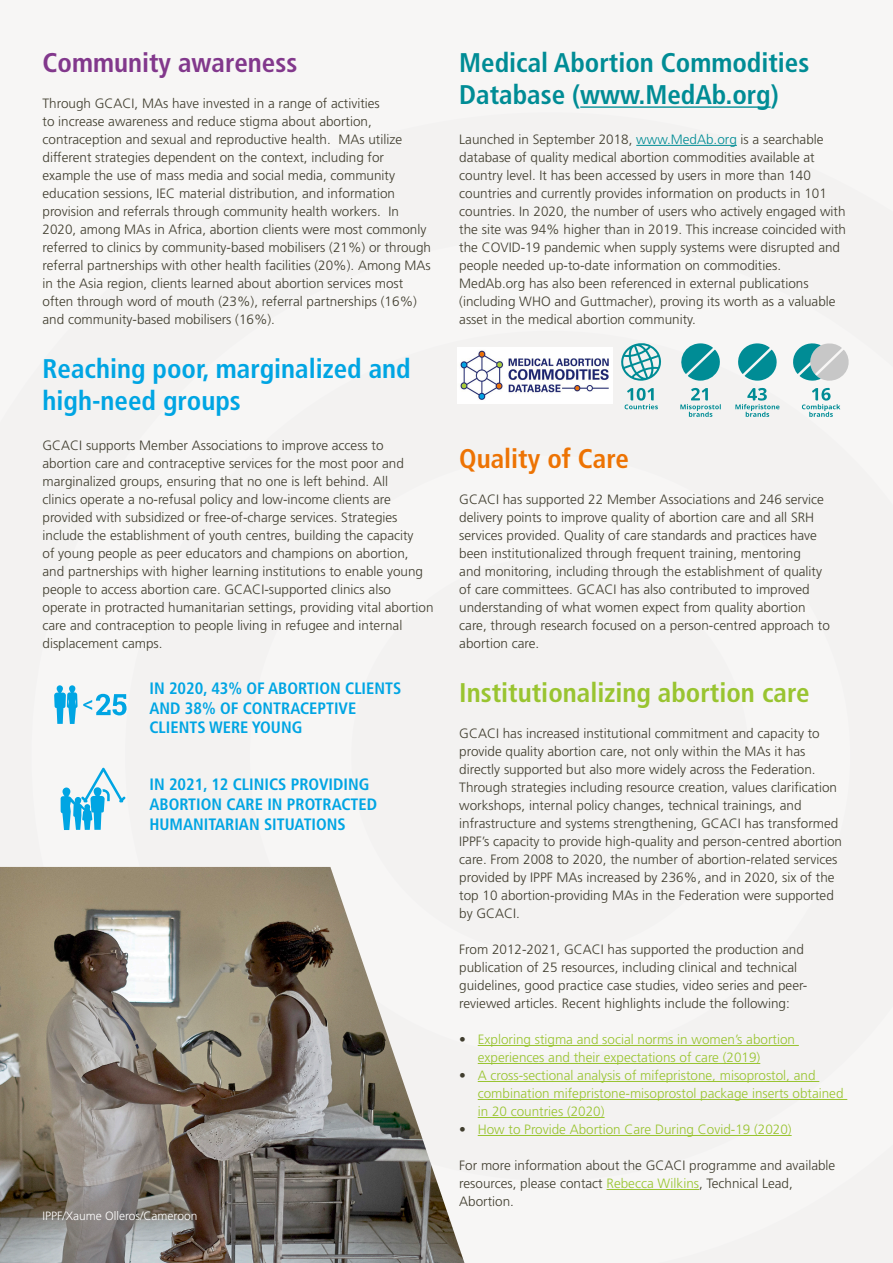
<style>
.page{position:relative;width:893px;height:1263px;background:#efedec}
.page>*{position:absolute;margin:0;border:0;box-sizing:border-box;transform-origin:0 0}
.heading_1{font:700 condensed 27px/32.4px "Frutiger LT Std";color:#008c95}
.heading_1-2{font:700 condensed 27px/32.4px "Frutiger LT Std";color:#00a5e3}
.heading_1-3{font:700 condensed 27px "Frutiger LT Std";color:#99c430}
.heading_1-4{font:700 condensed 27px "Frutiger LT Std";color:#82388c}
.heading_1-5{font:700 condensed 27px "Frutiger LT Std";color:#ed7303}
.paragraph{font:700 condensed 16.5px/19.8px "Frutiger LT Std";color:#00a5e3}
.paragraph-2{font:300 13.5px/18px "Frutiger LT Std";color:#403d2e}
.bullets{font:300 13.5px/18px "Frutiger LT Std";color:#99c430}
.credit{font:300 12px "Frutiger LT Std";color:#fff}
.s1{color:#008c95}
.s2{color:#403d2e}
.s3{color:#99c430}
</style>
<div class="page">
<hr style="left:580px;top:106px;width:191px;height:2px;background:#008c95">
<hr style="left:636px;top:145px;width:101px;height:1px;background:#008c95">
<hr style="left:478px;top:1045px;width:321px;height:1px;background:#99c430">
<hr style="left:478px;top:1063px;width:282px;height:1px;background:#99c430">
<hr style="left:478px;top:1081px;width:341px;height:1px;background:#99c430">
<hr style="left:478px;top:1099px;width:369px;height:1px;background:#99c430">
<hr style="left:478px;top:1117px;width:127px;height:1px;background:#99c430">
<hr style="left:478px;top:1135px;width:314px;height:1px;background:#99c430">
<hr style="left:606px;top:1189px;width:93px;height:1px;background:#99c430">
<img style="left:460px;top:350px;width:149px;height:50px">
<svg style="left:54px;top:685px;width:73px;height:39px"></svg>
<svg style="left:61px;top:768px;width:65px;height:62px"></svg>
<svg style="left:621px;top:343px;width:41px;height:38px"></svg>
<svg style="left:681px;top:343px;width:39px;height:38px"></svg>
<svg style="left:738px;top:343px;width:39px;height:38px"></svg>
<svg style="left:793px;top:343px;width:56px;height:38px"></svg>
<svg style="left:735px;top:388px;width:45px;height:29px"></svg>
<svg style="left:802px;top:388px;width:38px;height:29px"></svg>
<svg style="left:680px;top:388px;width:41px;height:29px"></svg>
<svg style="left:624px;top:388px;width:34px;height:22px"></svg>
<img style="left:0;top:867px;width:464px;height:396px">
<p class="heading_1-4" style="left:43px;top:47px;width:256px">Community awareness</p>
<p class="paragraph-2" style="left:43px;top:95px;width:390px">Through GCACI, MAs have invested in a range of activities<br>to increase awareness and reduce stigma about abortion, contraception and sexual and reproductive health. MAs utilize different strategies dependent on the context, including for example the use of mass media and social media, community education sessions, IEC material distribution, and information provision and referrals through community health workers. In 2020, among MAs in Africa, abortion clients were most commonly referred to clinics by community-based mobilisers (21%) or through referral partnerships with other health facilities (20%). Among MAs in the Asia region, clients learned about abortion services most often through word of mouth (23%), referral partnerships (16%) and community-based mobilisers (16%).</p>
<p class="heading_1-2" style="left:43px;top:352px;width:370px">Reaching poor, marginalized and high-need groups</p>
<p class="paragraph-2" style="left:43px;top:437px;width:393px">GCACI supports Member Associations to improve access to abortion care and contraceptive services for the most poor and marginalized groups, ensuring that no one is left behind. All<br>clinics operate a no-refusal policy and low-income clients are provided with subsidized or free-of-charge services. Strategies include the establishment of youth centres, building the capacity<br>of young people as peer educators and champions on abortion, and partnerships with higher learning institutions to enable young people to access abortion care. GCACI-supported clinics also operate in protracted humanitarian settings, providing vital abortion care and contraception to people living in refugee and internal displacement camps.</p>
<p class="paragraph" style="left:149px;top:678px;width:253px">IN 2020, 43% OF ABORTION CLIENTS<br>AND 38% OF CONTRACEPTIVE<br>CLIENTS WERE YOUNG</p>
<p class="paragraph" style="left:149px;top:774px;width:229px">IN 2021, 12 CLINICS PROVIDING<br>ABORTION CARE IN PROTRACTED<br>HUMANITARIAN SITUATIONS</p>
<p class="credit" style="left:43px;top:1209px;width:156px">IPPF/Xaume Olleros/Cameroon</p>
<p class="heading_1" style="left:459px;top:46px;width:352px">Medical Abortion Commodities<br>Database (www.MedAb.org)</p>
<p class="paragraph-2" style="left:459px;top:131px;width:388px">Launched in September 2018, <span class="s1">www.MedAb.org</span> is a searchable database of quality medical abortion commodities available at country level. It has been accessed by users in more than 140 countries and currently provides information on products in 101 countries. In 2020, the number of users who actively engaged with the site was 94% higher than in 2019. This increase coincided with the COVID-19 pandemic when supply systems were disrupted and people needed up-to-date information on commodities.<br>MedAb.org has also been referenced in external publications (including WHO and Guttmacher), proving its worth as a valuable asset in the medical abortion community.</p>
<p class="heading_1-5" style="left:459px;top:443px;width:171px">Quality of Care</p>
<p class="paragraph-2" style="left:459px;top:491px;width:372px">GCACI has supported 22 Member Associations and 246 service delivery points to improve quality of abortion care and all SRH services provided. Quality of care standards and practices have been institutionalized through frequent training, mentoring<br>and monitoring, including through the establishment of quality of care committees. GCACI has also contributed to improved understanding of what women expect from quality abortion care, through research focused on a person-centred approach to abortion care.</p>
<p class="heading_1-3" style="left:459px;top:677px;width:352px">Institutionalizing abortion care</p>
<p class="paragraph-2" style="left:459px;top:725px;width:384px">GCACI has increased institutional commitment and capacity to provide quality abortion care, not only within the MAs it has directly supported but also more widely across the Federation.<br>Through strategies including resource creation, values clarification workshops, internal policy changes, technical trainings, and infrastructure and systems strengthening, GCACI has transformed IPPF’s capacity to provide high-quality and person-centred abortion care. From 2008 to 2020, the number of abortion-related services provided by IPPF MAs increased by 236%, and in 2020, six of the top 10 abortion-providing MAs in the Federation were supported by GCACI.</p>
<p class="paragraph-2" style="left:459px;top:941px;width:350px">From 2012-2021, GCACI has supported the production and publication of 25 resources, including clinical and technical guidelines, good practice case studies, video series and peer&shy;reviewed articles. Recent highlights include the following:</p>
<p class="bullets" style="left:478px;top:1031px;width:319px;text-indent:-18px"><span class="s2">•</span> Exploring stigma and social norms in women’s abortion experiences and their expectations of care (2019)</p>
<p class="bullets" style="left:478px;top:1067px;width:367px;text-indent:-18px"><span class="s2">•</span> A cross-sectional analysis of mifepristone, misoprostol, and combination mifepristone-misoprostol package inserts obtained in 20 countries (2020)</p>
<p class="bullets" style="left:459px;top:1121px;width:334px"><span class="s2">•</span> How to Provide Abortion Care During Covid-19 (2020)</p>
<p class="paragraph-2" style="left:459px;top:1157px;width:378px">For more information about the GCACI programme and available resources, please contact <span class="s3">Rebecca Wilkins</span>, Technical Lead,<br>Abortion.</p>
</div>
